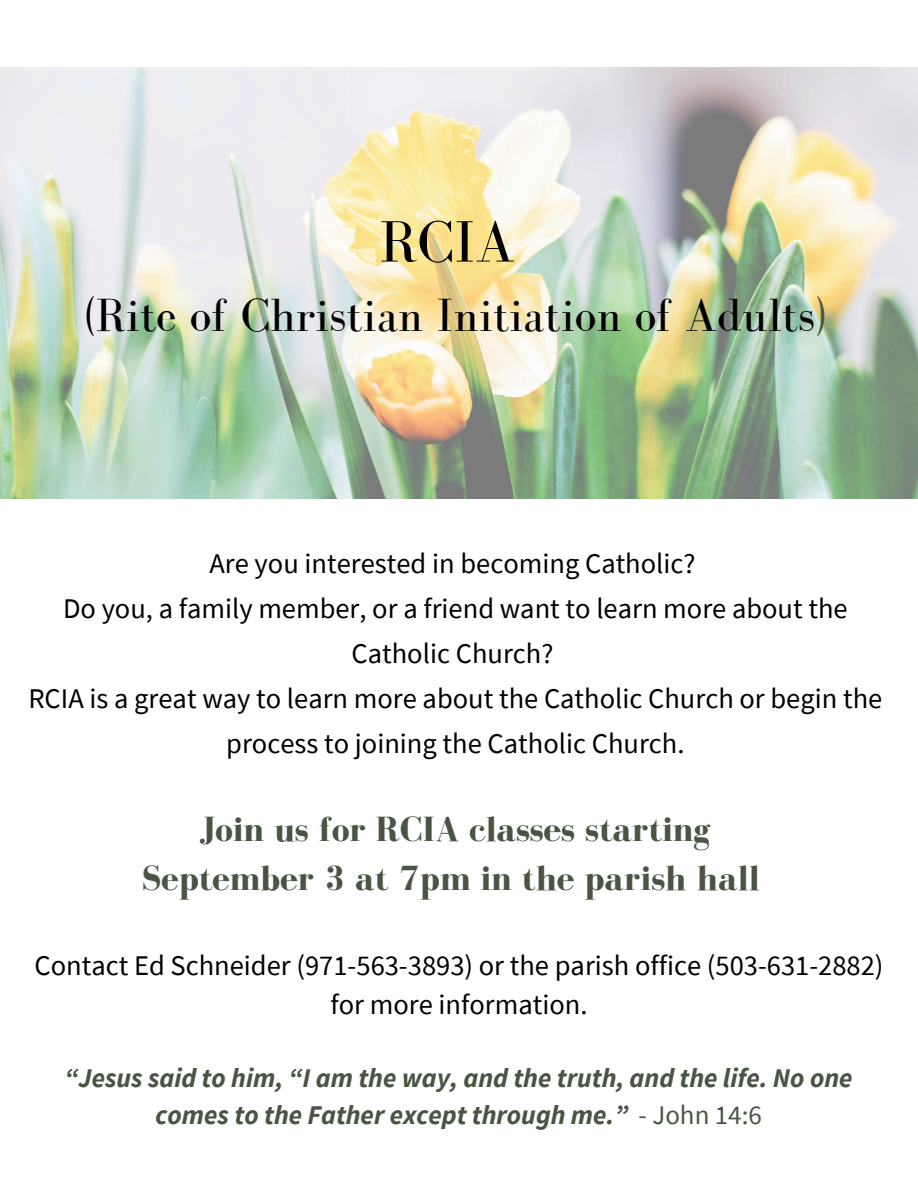
<style>
.page{position:relative;width:918px;height:1188px;background:#fff}
.page>*{position:absolute;margin:0;border:0;box-sizing:border-box;transform-origin:0 0}
.t1{font:60px "Bodoni FLF";color:#000}
.t2{font:48px "Bodoni FLF";color:#000}
.t3{font:700 36px/49.5px "Bodoni FLF";color:#495542;text-align:center}
.t4{font:28.5px/45px "Source Sans Pro";color:#000;text-align:center}
.t5{font:italic 700 27px/37.2px "Source Sans Pro";color:#495542;text-align:center}
.s1{color:#495542}
.s2{font-weight:400;font-style:normal}
</style>
<div class="page">
<img style="left:0;top:68px;width:918px;height:431px">
<p class="t1" style="left:380px;top:209px;width:137px">RCIA</p>
<p class="t2" style="left:85px;top:289px;width:743px">(Rite of Christian Initiation of Adults<span class="s1">)</span></p>
<p class="t4" style="left:209px;top:541px;width:488px">Are you interested in becoming Catholic?</p>
<h1 class="t4" style="left:63px;top:586px;width:786px">Do you, a family member, or a friend want to learn more about the<br>Catholic Church?</h1>
<p class="t4" style="left:28px;top:676px;width:855px">RCIA is a great way to learn more about the Catholic Church or begin the process to joining the Catholic Church.</p>
<p class="t3" style="left:141px;top:804px;width:620px">Join us for RCIA classes starting<br>September 3 at 7pm in the parish hall</p>
<h2 class="t4" style="left:34px;top:945px;width:851px;line-height:39.3px">Contact Ed Schneider (971-563-3893) or the parish office (503-631-2882) for more information.</h2>
<p class="t5" style="left:65px;top:1059px;width:790px">“Jesus said to him, “I am the way, and the truth, and the life. No one comes to the Father except through me.” <span class="s2">- John 14:6</span></p>
</div>
